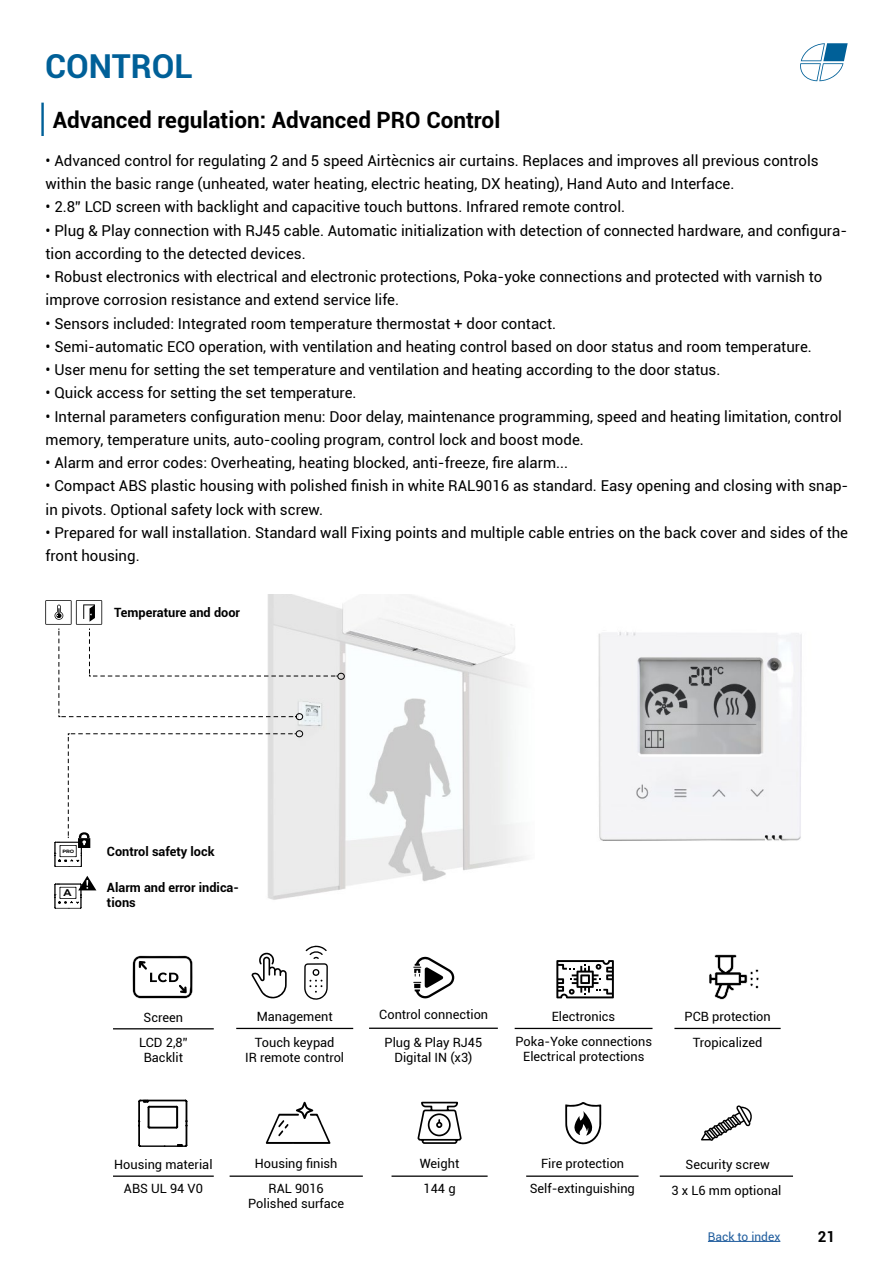
<style>
.page{position:relative;width:893px;height:1263px;background:#fff}
.page>*{position:absolute;margin:0;border:0;box-sizing:border-box;transform-origin:0 0}
.t1{font:700 33px "Roboto";color:#006098}
.t2{font:700 22.5px "Roboto";color:#000}
.t3{font:15px/23.2px "Roboto";color:#000}
.t4{font:700 15px "Roboto";color:#000}
.t5{font:12.75px/15.3px "Roboto";color:#000;text-align:center}
.t6{font:700 12.75px/15.3px "Roboto";color:#000}
.t7{font:12px "Roboto";color:#215e9e}
.t8{font:700 9.75px "Montserrat";color:#000;scale:1.08 1}
.t9{font:700 4.8px "Montserrat";color:#000;scale:1.08 1}
</style>
<div class="page">
<svg style="left:800px;top:43px;width:48px;height:38px"></svg>
<hr style="left:708px;top:1241px;width:72px;height:1px;background:#215e9e">
<svg style="left:417px;top:1101px;width:45px;height:43px"></svg>
<hr style="left:113px;top:1175px;width:101px;height:2px;background:#000">
<hr style="left:660px;top:1175px;width:133px;height:2px;background:#000">
<hr style="left:392px;top:1175px;width:96px;height:2px;background:#000">
<hr style="left:230px;top:1175px;width:133px;height:2px;background:#000">
<svg style="left:701px;top:1105px;width:51px;height:36px"></svg>
<hr style="left:526px;top:1175px;width:112px;height:2px;background:#000">
<svg style="left:565px;top:1102px;width:36px;height:43px"></svg>
<svg style="left:266px;top:1102px;width:65px;height:42px"></svg>
<hr style="left:113px;top:1028px;width:101px;height:1px;background:#000">
<hr style="left:674px;top:1028px;width:107px;height:1px;background:#000">
<hr style="left:236px;top:1028px;width:117px;height:1px;background:#000">
<hr style="left:369px;top:1027px;width:129px;height:2px;background:#000">
<svg style="left:413px;top:956px;width:41px;height:43px"></svg>
<svg style="left:133px;top:956px;width:60px;height:42px"></svg>
<svg style="left:251px;top:953px;width:36px;height:46px"></svg>
<hr style="left:515px;top:1028px;width:137px;height:1px;background:#000">
<svg style="left:556px;top:960px;width:58px;height:38px"></svg>
<svg style="left:709px;top:954px;width:50px;height:46px"></svg>
<svg style="left:138px;top:1100px;width:49px;height:47px"></svg>
<hr style="left:139px;top:1145px;width:27px;height:2px;background:#000">
<svg style="left:304px;top:945px;width:24px;height:55px"></svg>
<img style="left:598px;top:631px;width:204px;height:210px">
<img style="left:267px;top:594px;width:260px;height:306px">
<svg style="left:55px;top:876px;width:41px;height:33px"></svg>
<svg style="left:55px;top:733px;width:241px;height:134px"></svg>
<svg style="left:68px;top:673px;width:277px;height:165px"></svg>
<svg style="left:45px;top:600px;width:293px;height:117px"></svg>
<hr style="left:41px;top:103px;width:3px;height:33px;background:#006098">
<h1 class="t1" style="left:45px;top:43px;width:149px">CONTROL</h1>
<h2 class="t2" style="left:53px;top:105px;width:449px">Advanced regulation: Advanced PRO Control</h2>
<p class="t3" style="left:46px;top:148px;width:775px">• Advanced control for regulating 2 and 5 speed Airtècnics air curtains. Replaces and improves all previous controls within the basic range (unheated, water heating, electric heating, DX heating), Hand Auto and Interface.</p>
<p class="t3" style="left:46px;top:195px;width:581px">• 2.8” LCD screen with backlight and capacitive touch buttons. Infrared remote control.</p>
<p class="t3" style="left:46px;top:218px;width:803px">• Plug &amp; Play connection with RJ45 cable. Automatic initialization with detection of connected hardware, and configura&shy;tion according to the detected devices.</p>
<p class="t3" style="left:46px;top:265px;width:778px">• Robust electronics with electrical and electronic protections, Poka-yoke connections and protected with varnish to improve corrosion resistance and extend service life.</p>
<p class="t3" style="left:46px;top:311px;width:512px">• Sensors included: Integrated room temperature thermostat + door contact.</p>
<p class="t3" style="left:46px;top:334px;width:768px">• Semi-automatic ECO operation, with ventilation and heating control based on door status and room temperature.</p>
<p class="t3" style="left:46px;top:358px;width:676px">• User menu for setting the set temperature and ventilation and heating according to the door status.</p>
<p class="t3" style="left:46px;top:381px;width:312px">• Quick access for setting the set temperature.</p>
<p class="t3" style="left:46px;top:404px;width:798px">• Internal parameters configuration menu: Door delay, maintenance programming, speed and heating limitation, control memory, temperature units, auto-cooling program, control lock and boost mode.</p>
<p class="t3" style="left:46px;top:451px;width:524px">• Alarm and error codes: Overheating, heating blocked, anti-freeze, fire alarm...</p>
<p class="t3" style="left:46px;top:474px;width:804px">• Compact ABS plastic housing with polished finish in white RAL9016 as standard. Easy opening and closing with snap&shy;in pivots. Optional safety lock with screw.</p>
<p class="t3" style="left:46px;top:520px;width:804px">• Prepared for wall installation. Standard wall Fixing points and multiple cable entries on the back cover and sides of the front housing.</p>
<p class="t6" style="left:114px;top:604px;width:127px">Temperature and door</p>
<p class="t9" style="left:62px;top:847px;width:12px">PRO</p>
<p class="t8" style="left:64px;top:886px;width:9px">A</p>
<p class="t6" style="left:107px;top:844px;width:109px">Control safety lock</p>
<p class="t6" style="left:107px;top:879px;width:134px">Alarm and error indica&shy;tions</p>
<p class="t5" style="left:139px;top:1005px;width:50px;line-height:24.9px">Screen<br>LCD 2,8”</p>
<p class="t5" style="left:144px;top:1050px;width:41px">Backlit</p>
<p class="t5" style="left:255px;top:1002px;width:81px;line-height:26px;text-align:left">Management<br>Touch keypad</p>
<p class="t5" style="left:245px;top:1049px;width:100px">IR remote control</p>
<p class="t5" style="left:379px;top:1000px;width:110px;line-height:27.5px">Control connection<br>Plug &amp; Play RJ45</p>
<p class="t5" style="left:394px;top:1049px;width:80px">Digital IN (x3)</p>
<p class="t5" style="left:552px;top:1008px;width:65px">Electronics</p>
<p class="t5" style="left:516px;top:1033px;width:138px">Poka-Yoke connections<br>Electrical protections</p>
<p class="t5" style="left:685px;top:1002px;width:88px;line-height:26px">PCB protection<br>Tropicalized</p>
<p class="t5" style="left:255px;top:1155px;width:84px">Housing finish</p>
<p class="t5" style="left:685px;top:1156px;width:86px">Security screw</p>
<p class="t5" style="left:248px;top:1180px;width:97px">RAL 9016<br>Polished surface</p>
<p class="t5" style="left:671px;top:1182px;width:111px">3 x L6 mm optional</p>
<p class="t5" style="left:114px;top:1157px;width:100px">Housing material</p>
<p class="t5" style="left:420px;top:1155px;width:41px">Weight</p>
<p class="t5" style="left:124px;top:1180px;width:80px">ABS UL 94 V0</p>
<p class="t5" style="left:424px;top:1180px;width:34px">144 g</p>
<p class="t5" style="left:530px;top:1151px;width:107px;line-height:24.9px">Fire protection<br>Self-extinguishing</p>
<p class="t7" style="left:708px;top:1228px;width:74px">Back to index</p>
<p class="t4" style="left:818px;top:1226px;width:19px">21</p>
</div>
